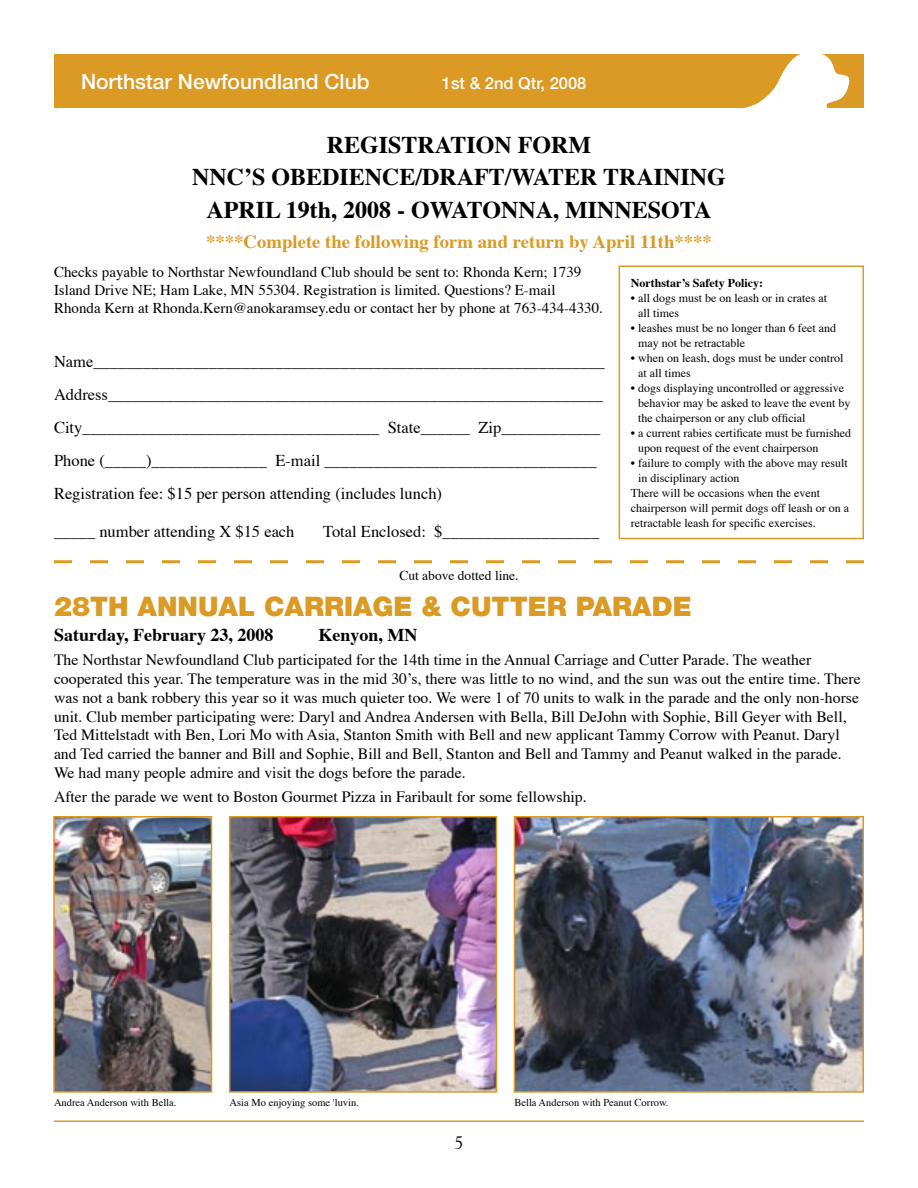
<style>
.page{position:relative;width:918px;height:1188px;background:#fff}
.page>*{position:absolute;margin:0;border:0;box-sizing:border-box;transform-origin:0 0}
.t1{font:900 27px "Helvetica Neue";color:#da9a23}
.t2{font:700 24px/32.4px "Times";color:#000;text-align:center}
.t3{font:500 21px "Helvetica Neue";color:#fff}
.t4{font:700 18.75px "Times";color:#da9a23}
.t5{font:700 18px "Times";color:#000}
.t6{font:18px "Goudy";color:#000}
.t7{font:16.5px/33px "Times";color:#000}
.t8{font:500 16.5px "Helvetica Neue";color:#fff}
.t9{font:15.75px/18.8px "Times";color:#000}
.t10{font:15px/18px "Times";color:#000}
.t11{font:13.5px "Times";color:#000}
.t12{font:12px/15px "Times";color:#000}
.t13{font:700 12px "Times";color:#000}
.t14{font:10.5px "Times";color:#000}
</style>
<div class="page">
<hr style="left:54px;top:1120px;width:810px;height:2px;background:#da9a23">
<svg style="left:54px;top:54px;width:810px;height:54px;background:#dca133"></svg>
<img style="left:56px;top:819px;width:153px;height:271px">
<div style="left:53px;top:816px;width:159px;height:277px;border:2px solid #da9a23"></div>
<img style="left:232px;top:819px;width:262px;height:271px">
<div style="left:229px;top:816px;width:268px;height:277px;border:2px solid #da9a23"></div>
<img style="left:517px;top:819px;width:344px;height:271px">
<div style="left:514px;top:816px;width:350px;height:277px;border:2px solid #da9a23"></div>
<svg style="left:54px;top:560px;width:810px;height:3px"></svg>
<div style="left:619px;top:266px;width:245px;height:273px;border:2px solid #da9a23"></div>
<h3 class="t3" style="left:81px;top:69px;width:290px">Northstar Newfoundland Club</h3>
<p class="t8" style="left:442px;top:73px;width:146px">1st &amp; 2nd Qtr, 2008</p>
<h2 class="t2" style="left:192px;top:130px;width:535px">REGISTRATION FORM<br>NNCʼS OBEDIENCE/DRAFT/WATER TRAINING<br>APRIL 19th, 2008 - OWATONNA, MINNESOTA</h2>
<p class="t4" style="left:206px;top:229px;width:507px">****Complete the following form and return by April 11th****</p>
<p class="t10" style="left:54px;top:264px;width:550px">Checks payable to Northstar Newfoundland Club should be sent to: Rhonda Kern; 1739<br>Island Drive NE; Ham Lake, MN 55304. Registration is limited. Questions? E-mail<br>Rhonda Kern at Rhonda.Kern@anokaramsey.edu or contact her by phone at 763-434-4330.</p>
<p class="t7" style="left:54px;top:346px;width:552px">Name______________________________________________________________ Address____________________________________________________________ City____________________________________ State______ Zip____________ Phone (_____)______________ E-mail _________________________________ Registration fee: $15 per person attending (includes lunch)</p>
<p class="t7" style="left:54px;top:516px;width:242px">_____ number attending X $15 each</p>
<p class="t7" style="left:323px;top:516px;width:278px">Total Enclosed: $___________________</p>
<p class="t13" style="left:631px;top:274px;width:134px">Northstarʼs Safety Policy:</p>
<p class="t12" style="left:638px;top:291px;width:190px;text-indent:-7px">• all dogs must be on leash or in crates at all times</p>
<p class="t12" style="left:638px;top:321px;width:199px;text-indent:-7px">• leashes must be no longer than 6 feet and may not be retractable</p>
<p class="t12" style="left:638px;top:351px;width:207px;text-indent:-7px">• when on leash, dogs must be under control at all times</p>
<p class="t12" style="left:638px;top:381px;width:214px;text-indent:-7px">• dogs displaying uncontrolled or aggressive behavior may be asked to leave the event by the chairperson or any club official</p>
<p class="t12" style="left:638px;top:426px;width:215px;text-indent:-7px">• a current rabies certificate must be furnished upon request of the event chairperson</p>
<p class="t12" style="left:631px;top:456px;width:218px">• failure to comply with the above may result</p>
<p class="t12" style="left:638px;top:471px;width:103px">in disciplinary action</p>
<p class="t12" style="left:631px;top:486px;width:191px">There will be occasions when the event</p>
<p class="t12" style="left:631px;top:501px;width:220px">chairperson will permit dogs off leash or on a</p>
<p class="t12" style="left:631px;top:516px;width:186px">retractable leash for specific exercises.</p>
<p class="t11" style="left:399px;top:567px;width:121px">Cut above dotted line.</p>
<h1 class="t1" style="left:54px;top:591px;width:639px">28TH ANNUAL CARRIAGE &amp; CUTTER PARADE</h1>
<p class="t5" style="left:54px;top:623px;width:221px">Saturday, February 23, 2008</p>
<p class="t5" style="left:319px;top:623px;width:101px">Kenyon, MN</p>
<p class="t9" style="left:54px;top:652px;width:808px">The Northstar Newfoundland Club participated for the 14th time in the Annual Carriage and Cutter Parade. The weather cooperated this year. The temperature was in the mid 30ʼs, there was little to no wind, and the sun was out the entire time. There was not a bank robbery this year so it was much quieter too. We were 1 of 70 units to walk in the parade and the only non-horse unit. Club member participating were: Daryl and Andrea Andersen with Bella, Bill DeJohn with Sophie, Bill Geyer with Bell, Ted Mittelstadt with Ben, Lori Mo with Asia, Stanton Smith with Bell and new applicant Tammy Corrow with Peanut. Daryl and Ted carried the banner and Bill and Sophie, Bill and Bell, Stanton and Bell and Tammy and Peanut walked in the parade.<br>We had many people admire and visit the dogs before the parade.</p>
<p class="t9" style="left:54px;top:788px;width:534px">After the parade we went to Boston Gourmet Pizza in Faribault for some fellowship.</p>
<p class="t14" style="left:54px;top:1096px;width:124px">Andrea Anderson with Bella.</p>
<p class="t14" style="left:230px;top:1096px;width:131px">Asia Mo enjoying some 'luvin.</p>
<p class="t14" style="left:514px;top:1096px;width:156px">Bella Anderson with Peanut Corrow.</p>
<p class="t6" style="left:454px;top:1131px;width:10px">5</p>
</div>
